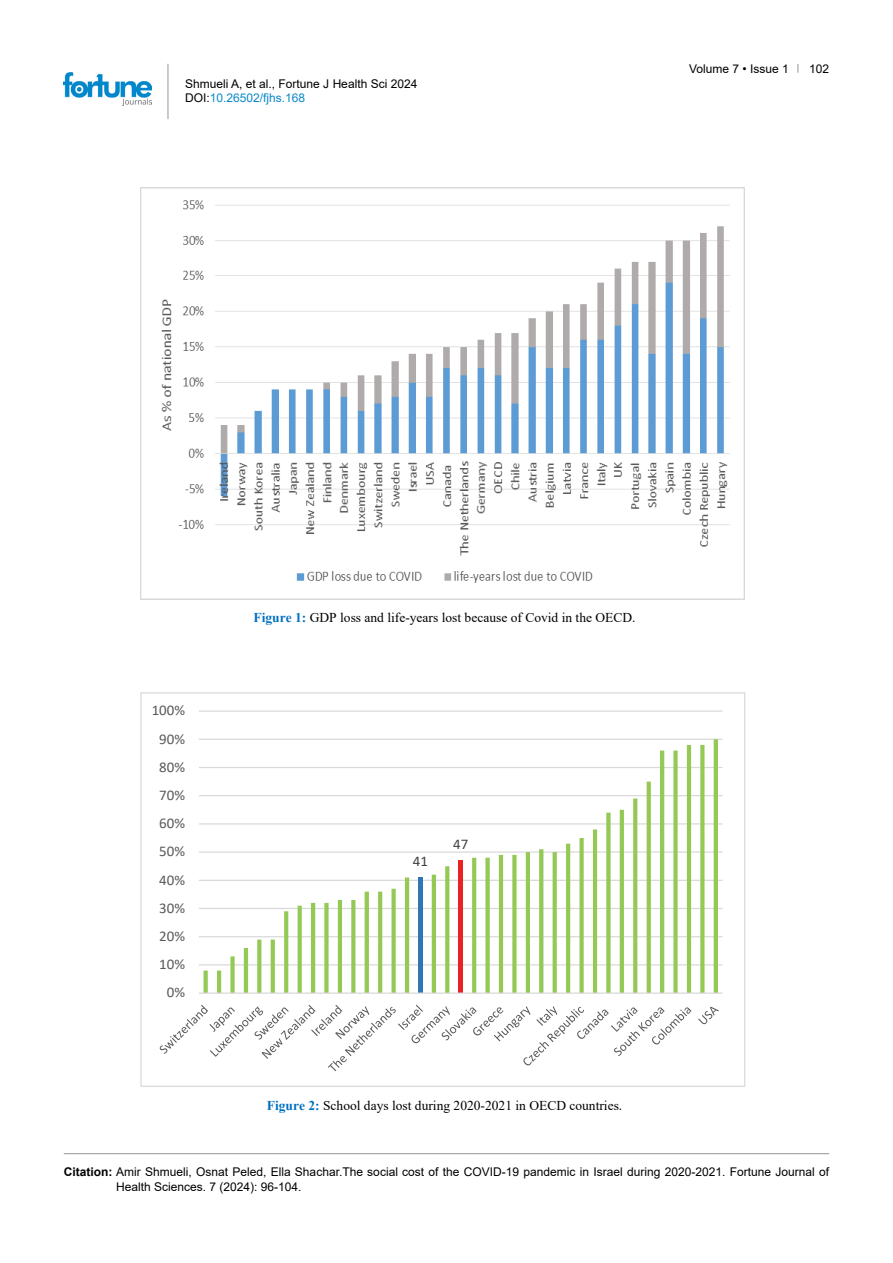
<style>
.page{position:relative;width:893px;height:1263px;background:#fff}
.page>*{position:absolute;margin:0;border:0;box-sizing:border-box;transform-origin:0 0}
.t1{font:14.85px "Calibri";color:#595a5a}
.t2{font:14.85px "Calibri";color:#414141}
.t3{font:13.5px "Times New Roman";color:#000}
.t4{font:12px/14.4px "Arial";color:#000}
.s1{color:#0a88ca}
.s2{font-weight:700;color:#0070c0}
.s3{font-weight:700}
</style>
<div class="page">
<hr style="left:168px;top:64px;width:1px;height:55px;background:#939598">
<img style="left:64px;top:72px;width:88px;height:33px">
<hr style="left:64px;top:1153px;width:765px;height:1px;background:#939598">
<img style="left:140px;top:187px;width:605px;height:412px">
<hr style="left:199px;top:710px;width:523px;height:2px;background:#dad9d9">
<hr style="left:199px;top:739px;width:523px;height:1px;background:#dad9d9">
<hr style="left:199px;top:767px;width:523px;height:1px;background:#dad9d9">
<hr style="left:199px;top:795px;width:523px;height:1px;background:#dad9d9">
<hr style="left:199px;top:823px;width:523px;height:1px;background:#dad9d9">
<hr style="left:199px;top:851px;width:523px;height:2px;background:#dad9d9">
<hr style="left:199px;top:880px;width:523px;height:1px;background:#dad9d9">
<hr style="left:199px;top:908px;width:523px;height:1px;background:#dad9d9">
<hr style="left:199px;top:936px;width:523px;height:1px;background:#dad9d9">
<hr style="left:199px;top:964px;width:523px;height:1px;background:#dad9d9">
<div style="left:418px;top:877px;width:5px;height:116px;background:#2f76b6"></div>
<hr style="left:459px;top:861px;width:4px;height:132px;background:#ed2024">
<hr style="left:714px;top:739px;width:4px;height:254px;background:#93c954">
<svg style="left:700px;top:745px;width:4px;height:247px"></svg>
<hr style="left:687px;top:745px;width:4px;height:248px;background:#93c954">
<div style="left:673px;top:750px;width:5px;height:243px;background:#93c954"></div>
<hr style="left:660px;top:750px;width:4px;height:243px;background:#93c954">
<svg style="left:647px;top:781px;width:4px;height:211px"></svg>
<svg style="left:633px;top:798px;width:4px;height:194px"></svg>
<hr style="left:620px;top:810px;width:4px;height:183px;background:#93c954">
<div style="left:606px;top:813px;width:5px;height:180px;background:#93c954"></div>
<hr style="left:593px;top:829px;width:4px;height:164px;background:#93c954">
<div style="left:579px;top:838px;width:5px;height:155px;background:#93c954"></div>
<hr style="left:566px;top:844px;width:4px;height:149px;background:#93c954">
<svg style="left:539px;top:849px;width:4px;height:143px"></svg>
<svg style="left:553px;top:852px;width:4px;height:140px"></svg>
<hr style="left:526px;top:852px;width:4px;height:141px;background:#93c954">
<div style="left:512px;top:855px;width:5px;height:138px;background:#93c954"></div>
<hr style="left:499px;top:855px;width:4px;height:138px;background:#93c954">
<div style="left:485px;top:858px;width:5px;height:135px;background:#93c954"></div>
<svg style="left:472px;top:858px;width:4px;height:134px"></svg>
<svg style="left:445px;top:866px;width:4px;height:126px"></svg>
<hr style="left:432px;top:875px;width:4px;height:118px;background:#93c954">
<hr style="left:405px;top:877px;width:4px;height:116px;background:#93c954">
<div style="left:391px;top:889px;width:5px;height:104px;background:#93c954"></div>
<svg style="left:378px;top:892px;width:4px;height:100px"></svg>
<svg style="left:365px;top:892px;width:4px;height:100px"></svg>
<svg style="left:351px;top:900px;width:4px;height:92px"></svg>
<hr style="left:338px;top:900px;width:4px;height:93px;background:#93c954">
<div style="left:324px;top:903px;width:5px;height:90px;background:#93c954"></div>
<hr style="left:311px;top:903px;width:4px;height:90px;background:#93c954">
<svg style="left:298px;top:906px;width:4px;height:86px"></svg>
<svg style="left:284px;top:911px;width:4px;height:81px"></svg>
<svg style="left:271px;top:939px;width:4px;height:53px"></svg>
<svg style="left:257px;top:939px;width:4px;height:53px"></svg>
<hr style="left:244px;top:948px;width:4px;height:45px;background:#93c954">
<div style="left:230px;top:956px;width:5px;height:37px;background:#93c954"></div>
<hr style="left:217px;top:970px;width:4px;height:23px;background:#93c954">
<svg style="left:204px;top:970px;width:4px;height:22px"></svg>
<hr style="left:199px;top:992px;width:523px;height:2px;background:#dad9d9">
<svg style="left:160px;top:1005px;width:531px;height:66px"></svg>
<svg style="left:698px;top:1007px;width:21px;height:17px"></svg>
<p class="t4" style="left:185px;top:76px;width:234px">Shmueli A, et al., Fortune J Health Sci 2024<br>DOI:<span class="s1">10.26502/fjhs.168</span></p>
<p class="t4" style="left:689px;top:61px;width:101px">Volume 7 • Issue 1</p>
<p class="t4" style="left:809px;top:61px;width:22px">102</p>
<p class="t1" style="left:152px;top:700px;width:35px">100%</p>
<p class="t1" style="left:159px;top:728px;width:27px">90%</p>
<p class="t1" style="left:159px;top:756px;width:27px">80%</p>
<p class="t1" style="left:159px;top:785px;width:27px">70%</p>
<p class="t1" style="left:159px;top:813px;width:27px">60%</p>
<p class="t1" style="left:159px;top:841px;width:27px">50%</p>
<p class="t1" style="left:159px;top:869px;width:27px">40%</p>
<p class="t1" style="left:159px;top:897px;width:27px">30%</p>
<p class="t1" style="left:159px;top:926px;width:27px">20%</p>
<p class="t1" style="left:159px;top:954px;width:27px">10%</p>
<p class="t1" style="left:167px;top:982px;width:20px">0%</p>
<p class="t3" style="left:254px;top:608px;width:384px"><span class="s2">Figure 1:</span> GDP loss and life-years lost because of Covid in the OECD.</p>
<p class="t2" style="left:413px;top:851px;width:17px">41</p>
<p class="t2" style="left:453px;top:834px;width:17px">47</p>
<p class="t3" style="left:267px;top:1096px;width:357px"><span class="s2">Figure 2:</span> School days lost during 2020-2021 in OECD countries.</p>
<p class="t4" style="left:116px;top:1164px;width:715px;line-height:15px;text-indent:-52px"><span class="s3">Citation:</span> Amir Shmueli, Osnat Peled, Ella Shachar.The social cost of the COVID-19 pandemic in Israel during 2020-2021. Fortune Journal of<br>Health Sciences. 7 (2024): 96-104.</p>
</div>
